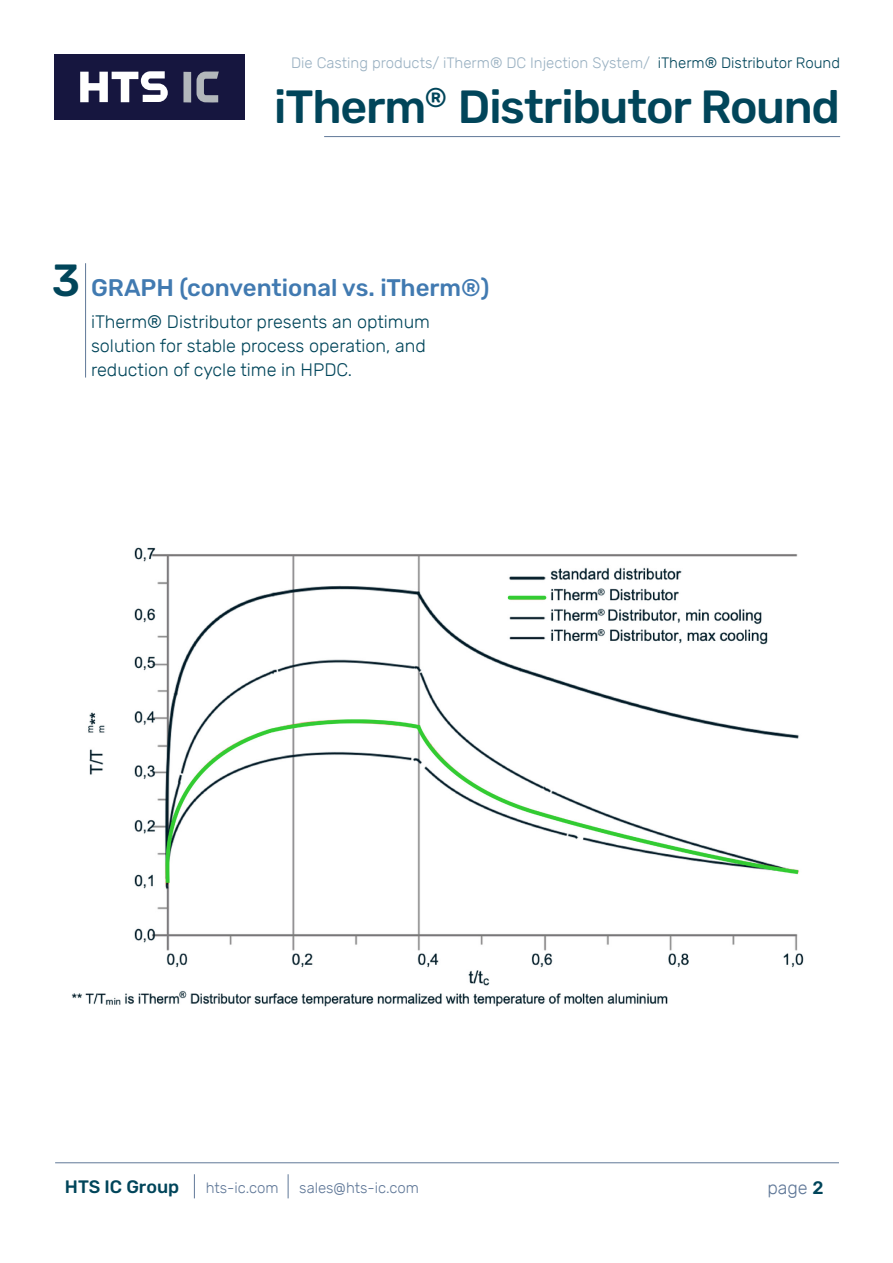
<style>
.page{position:relative;width:893px;height:1263px;background:#fff}
.page>*{position:absolute;margin:0;border:0;box-sizing:border-box;transform-origin:0 0}
.t1{font:500 46.5px "Rubik";letter-spacing:-.025em;color:#01455a}
.section_CIFRA{font:500 45px "Rubik";color:#01455a}
.t2{font:500 24px "Rubik";color:#417ab1}
.Paragraf{font:300 18px/24px "Rubik";color:#01455a}
.t3{font:500 18px "Rubik";color:#01455a}
.t4{font:300 18px "Rubik";color:#607898}
.t5{font:300 15px "Rubik";color:#9ab1c2}
.t6{font:300 15px "Rubik";color:#607898}
.s1{color:#01455a}
.s2{font-weight:500;color:#01455a}
</style>
<div class="page">
<div style="left:54px;top:54px;width:190px;height:66px;background:#16163f"></div>
<svg style="left:80px;top:71px;width:88px;height:31px"></svg>
<div style="left:183px;top:72px;width:8px;height:30px;background:#b2b7bb"></div>
<svg style="left:197px;top:72px;width:22px;height:31px"></svg>
<hr style="left:324px;top:136px;width:516px;height:1px;background:#607898">
<hr style="left:55px;top:1162px;width:784px;height:1px;background:#607898">
<svg style="left:194px;top:1174px;width:1px;height:24px"></svg>
<svg style="left:288px;top:1174px;width:1px;height:24px"></svg>
<img style="left:71px;top:547px;width:733px;height:460px">
<hr style="left:85px;top:263px;width:1px;height:114px;background:#607898">
<p class="t5" style="left:291px;top:54px;width:550px">Die Casting products/ iTherm® DC Injection System/ <span class="s1">iTherm® Distributor Round</span></p>
<h1 class="t1" style="left:274px;top:80px;width:568px">iTherm<sup>®</sup> Distributor Round</h1>
<p class="section_CIFRA" style="left:52px;top:254px;width:30px">3</p>
<p class="t2" style="left:91px;top:274px;width:400px">GRAPH (conventional vs. iTherm®)</p>
<p class="Paragraf" style="left:91px;top:310px;width:340px">iTherm® Distributor presents an optimum solution for stable process operation, and reduction of cycle time in HPDC.</p>
<p class="t3" style="left:65px;top:1177px;width:116px">HTS IC Group</p>
<p class="t6" style="left:206px;top:1180px;width:74px">hts-ic.com</p>
<p class="t6" style="left:299px;top:1180px;width:121px">sales@hts-ic.com</p>
<p class="t4" style="left:767px;top:1177px;width:58px">page <span class="s2">2</span></p>
</div>
